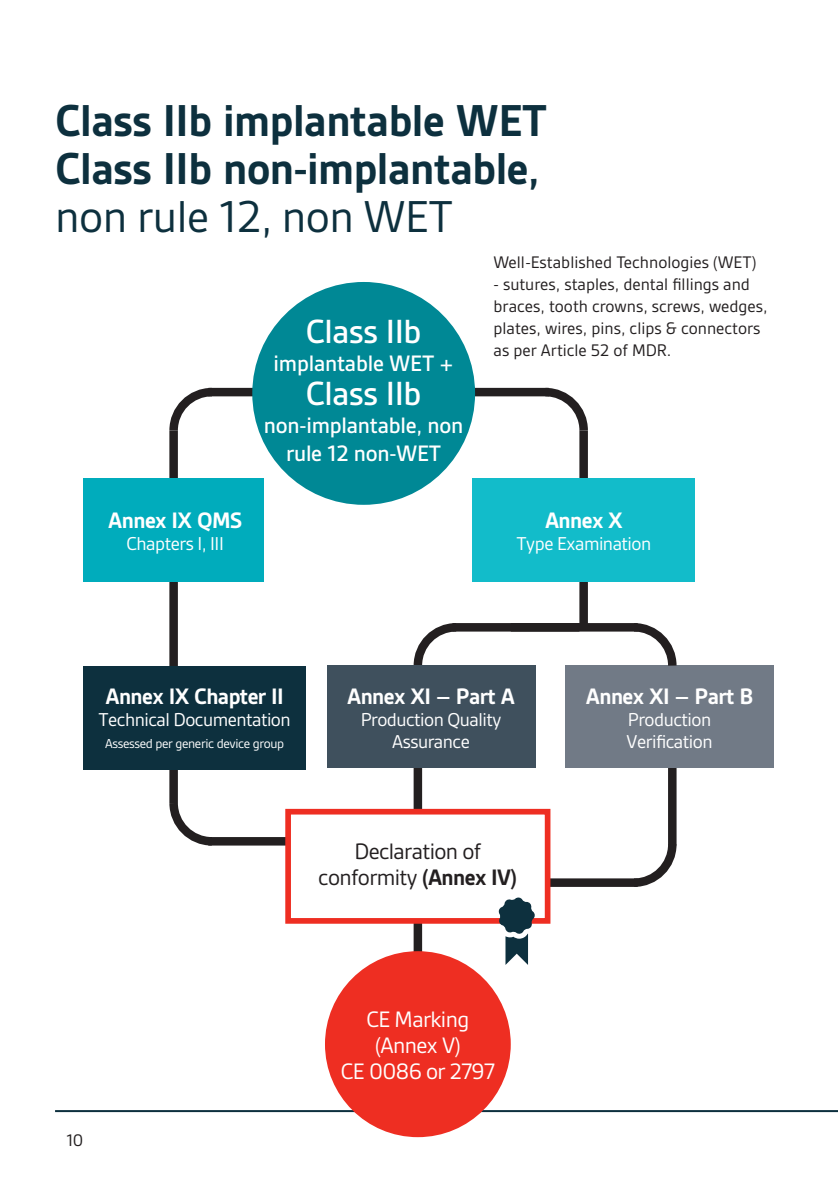
<style>
.page{position:relative;width:838px;height:1191px;background:#fff}
.page>*{position:absolute;margin:0;border:0;box-sizing:border-box;transform-origin:0 0}
.t1{font:700 48px/48px "Gesta";letter-spacing:-.01em;color:#0d303e}
.t2{font:48px "Gesta";letter-spacing:-.01em;color:#0d303e}
.t3{font:500 36px "Gesta";letter-spacing:-.01em;color:#fff}
.t4{font:700 24px "Gesta";letter-spacing:-.025em;color:#fff}
.t5{font:500 24px/28px "Gesta";letter-spacing:-.01em;color:#fff;text-align:center}
.t6{font:24px/26px "Gesta";letter-spacing:-.025em;color:#231f20;text-align:center}
.t7{font:24px/26px "Gesta";letter-spacing:-.025em;color:#fff;text-align:center}
.t8{font:20px/22px "Gesta";letter-spacing:-.025em;color:#fff}
.t9{font:18px/22px "Gesta";color:#231f20}
.t10{font:14px "Gesta";letter-spacing:-.025em;color:#fff}
.s1{font-weight:700}
</style>
<div class="page">
<hr style="left:55px;top:1110px;width:782px;height:2px;background:#0d303e">
<div style="left:668px;top:696px;width:8px;height:149px;background:#231f20"></div>
<div style="left:511px;top:878px;width:127px;height:8px;background:#231f20"></div>
<svg style="left:625px;top:835px;width:52px;height:52px"></svg>
<div style="left:169px;top:430px;width:9px;height:373px;background:#231f20"></div>
<div style="left:414px;top:669px;width:8px;height:166px;background:#231f20"></div>
<div style="left:565px;top:665px;width:209px;height:103px;background:#717a86"></div>
<div style="left:83px;top:478px;width:181px;height:104px;background:#00acbc"></div>
<div style="left:83px;top:665px;width:223px;height:104px;background:#0d303e"></div>
<div style="left:208px;top:388px;width:127px;height:8px;background:#231f20"></div>
<svg style="left:169px;top:387px;width:51px;height:52px"></svg>
<div style="left:579px;top:430px;width:9px;height:197px;background:#231f20"></div>
<div style="left:374px;top:388px;width:175px;height:8px;background:#231f20"></div>
<svg style="left:537px;top:387px;width:51px;height:52px"></svg>
<div style="left:208px;top:837px;width:127px;height:8px;background:#231f20"></div>
<svg style="left:169px;top:794px;width:51px;height:52px"></svg>
<div style="left:325px;top:951px;width:186px;height:186px;background:#ee2e22;border-radius:50%"></div>
<svg style="left:282px;top:806px;width:271px;height:158px"></svg>
<div style="left:252px;top:282px;width:223px;height:223px;background:#008895;border-radius:50%"></div>
<div style="left:511px;top:623px;width:127px;height:8px;background:#231f20"></div>
<svg style="left:625px;top:623px;width:52px;height:43px"></svg>
<div style="left:452px;top:623px;width:127px;height:8px;background:#231f20"></div>
<svg style="left:413px;top:623px;width:52px;height:42px"></svg>
<div style="left:327px;top:665px;width:209px;height:103px;background:#3f505d"></div>
<div style="left:473px;top:478px;width:222px;height:104px;background:#12bcca"></div>
<h1 class="t1" style="left:55px;top:96px;width:493px">Class IIb implantable WET<br>Class IIb non-implantable,</h1>
<h1 class="t2" style="left:55px;top:189px;width:400px">non rule 12, non WET</h1>
<h3 class="t4" style="left:108px;top:506px;width:135px">Annex IX QMS</h3>
<p class="t8" style="left:126px;top:532px;width:99px">Chapters I, III</p>
<h2 class="t3" style="left:306px;top:311px;width:117px">Class IIb</h2>
<h3 class="t5" style="left:274px;top:349px;width:182px">implantable WET +</h3>
<h2 class="t3" style="left:306px;top:373px;width:117px">Class IIb</h2>
<h3 class="t5" style="left:264px;top:411px;width:201px">non-implantable, non rule 12 non-WET</h3>
<p class="t9" style="left:493px;top:251px;width:264px">Well-Established Technologies (WET)</p>
<p class="t9" style="left:493px;top:273px;width:276px">- sutures, staples, dental fillings and braces, tooth crowns, screws, wedges, plates, wires, pins, clips &amp; connectors as per Article 52 of MDR.</p>
<h3 class="t4" style="left:545px;top:506px;width:79px">Annex X</h3>
<p class="t8" style="left:516px;top:532px;width:136px">Type Examination</p>
<h3 class="t4" style="left:105px;top:683px;width:180px">Annex IX Chapter II</h3>
<p class="t8" style="left:99px;top:708px;width:194px">Technical Documentation</p>
<p class="t10" style="left:105px;top:736px;width:181px">Assessed per generic device group</p>
<h3 class="t4" style="left:347px;top:682px;width:169px">Annex XI – Part A</h3>
<p class="t8" style="left:361px;top:708px;width:142px;text-align:center">Production Quality<br>Assurance</p>
<h3 class="t6" style="left:318px;top:838px;width:201px">Declaration of conformity <span class="s1">(Annex IV)</span></h3>
<p class="t9" style="left:66px;top:1128px;width:18px">10</p>
<h3 class="t7" style="left:341px;top:1006px;width:156px">CE Marking (Annex V)<br>CE 0086 or 2797</h3>
<h3 class="t4" style="left:586px;top:682px;width:169px">Annex XI – Part B</h3>
<p class="t8" style="left:627px;top:708px;width:87px">Production<br>Verification</p>
</div>
